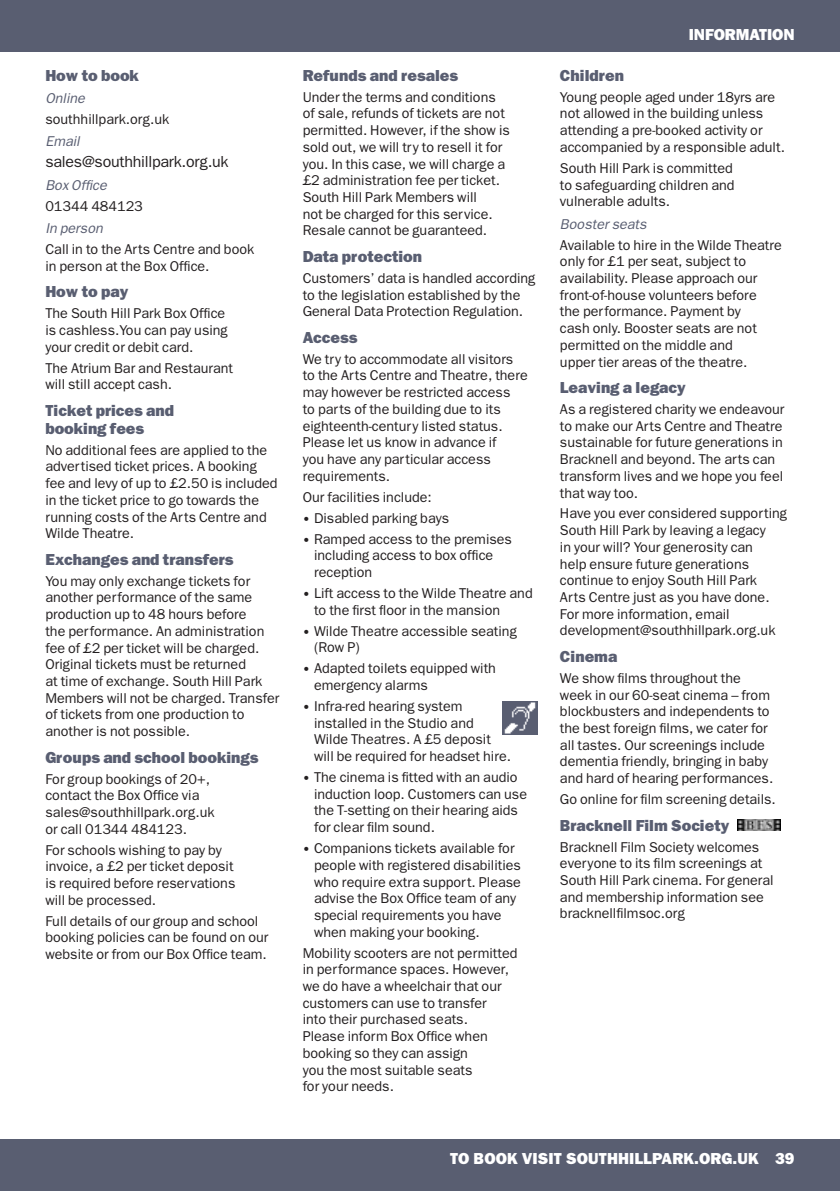
<style>
.page{position:relative;width:840px;height:1191px;background:#fff}
.page>*{position:absolute;margin:0;border:0;box-sizing:border-box;transform-origin:0 0}
.t1{font:800 16px/18px "Franklin Gothic";color:#595e71}
.t2{font:800 16px "Franklin Gothic";letter-spacing:.01em;color:#fff}
.t3{font:16px "Franklin Gothic";letter-spacing:-.015em;color:#231f20}
.t4{font:14.4px/16.8px "Franklin Gothic";color:#231f20}
.t5{font:italic 14.4px "Franklin Gothic";color:#595e71}
.s1{font-size:12px}
</style>
<div class="page">
<div style="left:0;top:1140px;width:839px;height:51px;background:#595e71"></div>
<div style="left:0;top:0;width:839px;height:51px;background:#595e71"></div>
<img style="left:737px;top:819px;width:42px;height:11px">
<img style="left:502px;top:701px;width:35px;height:33px">
<p class="t1" style="left:45px;top:67px;width:95px">How to book</p>
<p class="t5" style="left:45px;top:93px;width:41px">Online</p>
<p class="t4" style="left:45px;top:112px;width:125px">southhillpark.org.uk</p>
<p class="t5" style="left:45px;top:136px;width:36px">Email</p>
<p class="t3" style="left:45px;top:156px;width:185px">sales@southhillpark.org.uk</p>
<p class="t5" style="left:45px;top:179px;width:63px">Box Office</p>
<p class="t4" style="left:45px;top:198px;width:99px">01344 484123</p>
<p class="t5" style="left:45px;top:223px;width:59px">In person</p>
<p class="t4" style="left:45px;top:242px;width:210px">Call in to the Arts Centre and book in person at the Box Office.</p>
<p class="t1" style="left:45px;top:284px;width:84px">How to pay</p>
<p class="t4" style="left:45px;top:306px;width:184px">The South Hill Park Box Office is cashless.You can pay using your credit or debit card.</p>
<p class="t4" style="left:45px;top:360px;width:189px">The Atrium Bar and Restaurant will still accept cash.</p>
<p class="t1" style="left:45px;top:402px;width:130px">Ticket prices and booking fees</p>
<p class="t4" style="left:45px;top:442px;width:233px">No additional fees are applied to the advertised ticket prices. A booking fee and levy of up to £2.50 is included in the ticket price to go towards the running costs of the Arts Centre and<br>Wilde Theatre.</p>
<p class="t1" style="left:45px;top:551px;width:189px">Exchanges and transfers</p>
<p class="t4" style="left:45px;top:573px;width:235px">You may only exchange tickets for another performance of the same production up to 48 hours before<br>the performance. An administration fee of £2 per ticket will be charged.<br>Original tickets must be returned<br>at time of exchange. South Hill Park Members will not be charged. Transfer of tickets from one production to another is not possible.</p>
<p class="t1" style="left:45px;top:749px;width:214px">Groups and school bookings</p>
<p class="t4" style="left:45px;top:771px;width:170px">For group bookings of 20+, contact the Box Office via sales@southhillpark.org.uk or call 01344 484123.</p>
<p class="t4" style="left:45px;top:842px;width:191px">For schools wishing to pay by invoice, a £2 per ticket deposit is required before reservations will be processed.</p>
<p class="t4" style="left:45px;top:913px;width:224px">Full details of our group and school booking policies can be found on our website or from our Box Office team.</p>
<p class="t1" style="left:302px;top:67px;width:157px">Refunds and resales</p>
<p class="t4" style="left:302px;top:90px;width:208px">Under the terms and conditions of sale, refunds of tickets are not permitted. However, if the show is sold out, we will try to resell it for you. In this case, we will charge a £2 administration fee per ticket.<br>South Hill Park Members will<br>not be charged for this service.<br>Resale cannot be guaranteed.</p>
<p class="t1" style="left:302px;top:248px;width:121px">Data protection</p>
<p class="t4" style="left:302px;top:271px;width:234px">Customers’ data is handled according to the legislation established by the<br>General Data Protection Regulation.</p>
<p class="t1" style="left:302px;top:329px;width:56px">Access</p>
<p class="t4" style="left:302px;top:351px;width:226px">We try to accommodate all visitors to the Arts Centre and Theatre, there may however be restricted access<br>to parts of the building due to its eighteenth-century listed status.<br>Please let us know in advance if<br>you have any particular access requirements.</p>
<p class="t4" style="left:302px;top:489px;width:130px">Our facilities include:</p>
<p class="t4" style="left:302px;top:510px;width:148px"><span class="s1">•</span> Disabled parking bays</p>
<p class="t4" style="left:314px;top:531px;width:199px;text-indent:-11px"><span class="s1">•</span> Ramped access to the premises including access to box office reception</p>
<p class="t4" style="left:314px;top:586px;width:220px;text-indent:-11px"><span class="s1">•</span> Lift access to the Wilde Theatre and to the first floor in the mansion</p>
<p class="t4" style="left:314px;top:623px;width:204px;text-indent:-11px"><span class="s1">•</span> Wilde Theatre accessible seating (Row P)</p>
<p class="t4" style="left:314px;top:661px;width:183px;text-indent:-11px"><span class="s1">•</span> Adapted toilets equipped with emergency alarms</p>
<p class="t4" style="left:314px;top:699px;width:198px;text-indent:-11px"><span class="s1">•</span> Infra-red hearing system installed in the Studio and<br>Wilde Theatres. A £5 deposit will be required for headset hire.</p>
<p class="t4" style="left:314px;top:770px;width:214px;text-indent:-11px"><span class="s1">•</span> The cinema is fitted with an audio induction loop. Customers can use the T-setting on their hearing aids for clear film sound.</p>
<p class="t4" style="left:314px;top:841px;width:208px;text-indent:-11px"><span class="s1">•</span> Companions tickets available for people with registered disabilities who require extra support. Please advise the Box Office team of any special requirements you have when making your booking.</p>
<p class="t4" style="left:302px;top:945px;width:216px">Mobility scooters are not permitted in performance spaces. However, we do have a wheelchair that our customers can use to transfer<br>into their purchased seats.<br>Please inform Box Office when booking so they can assign<br>you the most suitable seats<br>for your needs.</p>
<p class="t2" style="left:688px;top:28px;width:107px">INFORMATION</p>
<p class="t1" style="left:559px;top:67px;width:66px">Children</p>
<p class="t4" style="left:559px;top:90px;width:226px">Young people aged under 18yrs are not allowed in the building unless attending a pre-booked activity or accompanied by a responsible adult.</p>
<p class="t4" style="left:559px;top:161px;width:176px">South Hill Park is committed to safeguarding children and vulnerable adults.</p>
<p class="t5" style="left:559px;top:218px;width:88px">Booster seats</p>
<p class="t4" style="left:559px;top:237px;width:223px">Available to hire in the Wilde Theatre only for £1 per seat, subject to availability. Please approach our front-of-house volunteers before<br>the performance. Payment by<br>cash only. Booster seats are not permitted on the middle and<br>upper tier areas of the theatre.</p>
<p class="t1" style="left:559px;top:379px;width:127px">Leaving a legacy</p>
<p class="t4" style="left:559px;top:402px;width:226px">As a registered charity we endeavour to make our Arts Centre and Theatre sustainable for future generations in<br>Bracknell and beyond. The arts can transform lives and we hope you feel that way too.</p>
<p class="t4" style="left:559px;top:506px;width:228px">Have you ever considered supporting South Hill Park by leaving a legacy<br>in your will? Your generosity can<br>help ensure future generations continue to enjoy South Hill Park<br>Arts Centre just as you have done.<br>For more information, email development@southhillpark.org.uk</p>
<p class="t1" style="left:559px;top:648px;width:59px">Cinema</p>
<p class="t4" style="left:559px;top:670px;width:215px">We show films throughout the week in our 60-seat cinema – from blockbusters and independents to the best foreign films, we cater for all tastes. Our screenings include dementia friendly, bringing in baby and hard of hearing performances.</p>
<p class="t4" style="left:559px;top:792px;width:217px">Go online for film screening details.</p>
<p class="t1" style="left:559px;top:817px;width:171px">Bracknell Film Society</p>
<p class="t4" style="left:559px;top:839px;width:215px">Bracknell Film Society welcomes everyone to its film screenings at<br>South Hill Park cinema. For general and membership information see bracknellfilmsoc.org</p>
<p class="t2" style="left:450px;top:1152px;width:346px">TO BOOK VISIT SOUTHHILLPARK.ORG.UK 39</p>
</div>
